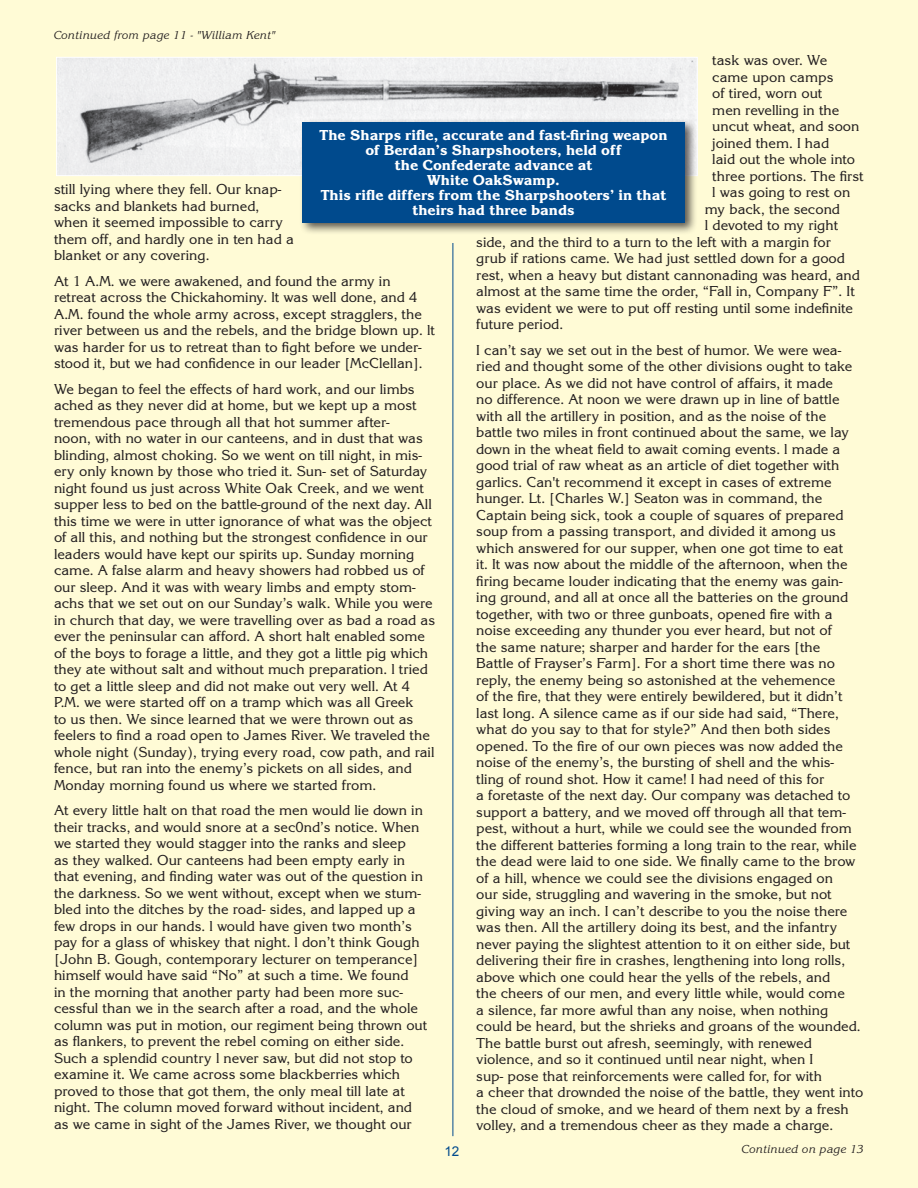
<style>
.page{position:relative;width:918px;height:1188px;background:#fffbd6}
.page>*{position:absolute;margin:0;border:0;box-sizing:border-box;transform-origin:0 0}
.t1{font:15px/16.5px "Korinna Regular DTC";color:#231f20}
.t2{font:15px/15px "Korinna Extra Bold DTC";color:#fff;text-align:center}
.t3{font:13.5px "Arial";color:#004a8d}
.t4{font:12px "Korinna Regular Italic DTC";color:#231f20}
</style>
<div class="page">
<hr style="left:453px;top:243px;width:1px;height:893px;background:#004a8d">
<img style="left:58px;top:59px;width:638px;height:115px">
<div style="left:56px;top:57px;width:642px;height:119px;border:1px solid #fff"></div>
<div style="left:299px;top:119px;width:399px;height:117px;background:#231f20;opacity:.75"></div>
<div style="left:302px;top:122px;width:383px;height:100px;background:#004a8d"></div>
<p class="t4" style="left:53px;top:28px;width:223px">Continued from page 11 - "William Kent"</p>
<p class="t1" style="left:712px;top:52px;width:116px">task was over. We</p>
<p class="t1" style="left:712px;top:69px;width:123px">came upon camps</p>
<p class="t1" style="left:712px;top:85px;width:112px">of tired, worn out</p>
<p class="t1" style="left:712px;top:102px;width:129px">men revelling in the</p>
<p class="t1" style="left:712px;top:118px;width:149px">uncut wheat, and soon</p>
<p class="t1" style="left:712px;top:135px;width:118px">joined them. I had</p>
<p class="t1" style="left:712px;top:151px;width:144px">laid out the whole into</p>
<p class="t1" style="left:712px;top:168px;width:153px">three portions. The first</p>
<p class="t1" style="left:712px;top:184px;width:140px">l was going to rest on</p>
<p class="t1" style="left:705px;top:201px;width:137px">my back, the second</p>
<p class="t1" style="left:705px;top:217px;width:135px">l devoted to my right</p>
<p class="t1" style="left:476px;top:234px;width:356px">side, and the third to a turn to the left with a margin for</p>
<p class="t1" style="left:476px;top:250px;width:370px">grub if rations came. We had just settled down for a good</p>
<p class="t1" style="left:476px;top:267px;width:385px">rest, when a heavy but distant cannonading was heard, and</p>
<p class="t1" style="left:476px;top:283px;width:380px">almost at the same time the order, “Fall in, Company F”. It</p>
<p class="t1" style="left:476px;top:300px;width:378px">was evident we were to put off resting until some indefinite</p>
<p class="t1" style="left:476px;top:316px;width:88px">future period.</p>
<p class="t1" style="left:476px;top:342px;width:386px">I can’t say we set out in the best of humor. We were wea&shy;ried and thought some of the other divisions ought to take our place. As we did not have control of affairs, it made<br>no difference. At noon we were drawn up in line of battle with all the artillery in position, and as the noise of the battle two miles in front continued about the same, we lay down in the wheat field to await coming events. l made a good trial of raw wheat as an article of diet together with garlics. Can't recommend it except in cases of extreme hunger. Lt. [Charles W.] Seaton was in command, the Captain being sick, took a couple of squares of prepared soup from a passing transport, and divided it among us which answered for our supper, when one got time to eat<br>it. It was now about the middle of the afternoon, when the firing became louder indicating that the enemy was gain&shy;ing ground, and all at once all the batteries on the ground together, with two or three gunboats, opened fire with a noise exceeding any thunder you ever heard, but not of<br>the same nature; sharper and harder for the ears [the Battle of Frayser’s Farm]. For a short time there was no reply, the enemy being so astonished at the vehemence<br>of the fire, that they were entirely bewildered, but it didn’t last long. A silence came as if our side had said, “There, what do you say to that for style?” And then both sides opened. To the fire of our own pieces was now added the noise of the enemy’s, the bursting of shell and the whis&shy;tling of round shot. How it came! I had need of this for<br>a foretaste of the next day. Our company was detached to support a battery, and we moved off through all that tem&shy;pest, without a hurt, while we could see the wounded from the different batteries forming a long train to the rear, while the dead were laid to one side. We finally came to the brow of a hill, whence we could see the divisions engaged on<br>our side, struggling and wavering in the smoke, but not giving way an inch. I can’t describe to you the noise there was then. All the artillery doing its best, and the infantry never paying the slightest attention to it on either side, but delivering their fire in crashes, lengthening into long rolls, above which one could hear the yells of the rebels, and<br>the cheers of our men, and every little while, would come<br>a silence, far more awful than any noise, when nothing could be heard, but the shrieks and groans of the wounded.<br>The battle burst out afresh, seemingly, with renewed</p>
<p class="t1" style="left:476px;top:1051px;width:389px">violence, and so it continued until near night, when I<br>sup- pose that reinforcements were called for, for with<br>a cheer that drownded the noise of the battle, they went into the cloud of smoke, and we heard of them next by a fresh volley, and a tremendous cheer as they made a charge.</p>
<p class="t2" style="left:319px;top:128px;width:350px">The Sharps rifle, accurate and fast-firing weapon</p>
<p class="t2" style="left:365px;top:143px;width:258px">of Berdan’s Sharpshooters, held off</p>
<p class="t2" style="left:395px;top:158px;width:199px">the Confederate advance at</p>
<p class="t2" style="left:427px;top:173px;width:134px">White OakSwamp.</p>
<p class="t2" style="left:321px;top:188px;width:347px">This rifle differs from the Sharpshooters’ in that theirs had three bands</p>
<p class="t1" style="left:54px;top:181px;width:241px">still lying where they fell. Our knap&shy;sacks and blankets had burned, when it seemed impossible to carry them off, and hardly one in ten had a blanket or any covering.</p>
<p class="t1" style="left:54px;top:273px;width:383px">At 1 A.M. we were awakened, and found the army in retreat across the Chickahominy. lt was well done, and 4<br>A.M. found the whole army across, except stragglers, the river between us and the rebels, and the bridge blown up. lt was harder for us to retreat than to fight before we under&shy;stood it, but we had confidence in our leader [McClellan].</p>
<p class="t1" style="left:54px;top:381px;width:383px">We began to feel the effects of hard work, and our limbs ached as they never did at home, but we kept up a most tremendous pace through all that hot summer after-<br>noon, with no water in our canteens, and in dust that was blinding, almost choking. So we went on till night, in mis&shy;ery only known by those who tried it. Sun- set of Saturday night found us just across White Oak Creek, and we went supper less to bed on the battle-ground of the next day. All this time we were in utter ignorance of what was the object of all this, and nothing but the strongest confidence in our leaders would have kept our spirits up. Sunday morning came. A false alarm and heavy showers had robbed us of our sleep. And it was with weary limbs and empty stom&shy;achs that we set out on our Sunday’s walk. While you were in church that day, we were travelling over as bad a road as ever the peninsular can afford. A short halt enabled some of the boys to forage a little, and they got a little pig which they ate without salt and without much preparation. l tried to get a little sleep and did not make out very well. At 4<br>P.M. we were started off on a tramp which was all Greek<br>to us then. We since learned that we were thrown out as feelers to find a road open to James River. We traveled the whole night (Sunday), trying every road, cow path, and rail fence, but ran into the enemy’s pickets on all sides, and Monday morning found us where we started from.</p>
<p class="t1" style="left:54px;top:802px;width:375px">At every little halt on that road the men would lie down in their tracks, and would snore at a sec0nd’s notice. When we started they would stagger into the ranks and sleep<br>as they walked. Our canteens had been empty early in that evening, and finding water was out of the question in the darkness. So we went without, except when we stum&shy;bled into the ditches by the road- sides, and lapped up a few drops in our hands. l would have given two month’s pay for a glass of whiskey that night. l don’t think Gough [John B. Gough, contemporary lecturer on temperance] himself would have said “No” at such a time. We found<br>in the morning that another party had been more suc&shy;cessful than we in the search after a road, and the whole column was put in motion, our regiment being thrown out as flankers, to prevent the rebel coming on either side.<br>Such a splendid country l never saw, but did not stop to examine it. We came across some blackberries which proved to those that got them, the only meal till late at night. The column moved forward without incident, and as we came in sight of the James River, we thought our</p>
<p class="t3" style="left:444px;top:1143px;width:17px">12</p>
<p class="t4" style="left:741px;top:1143px;width:124px">Continued on page 13</p>
</div>
